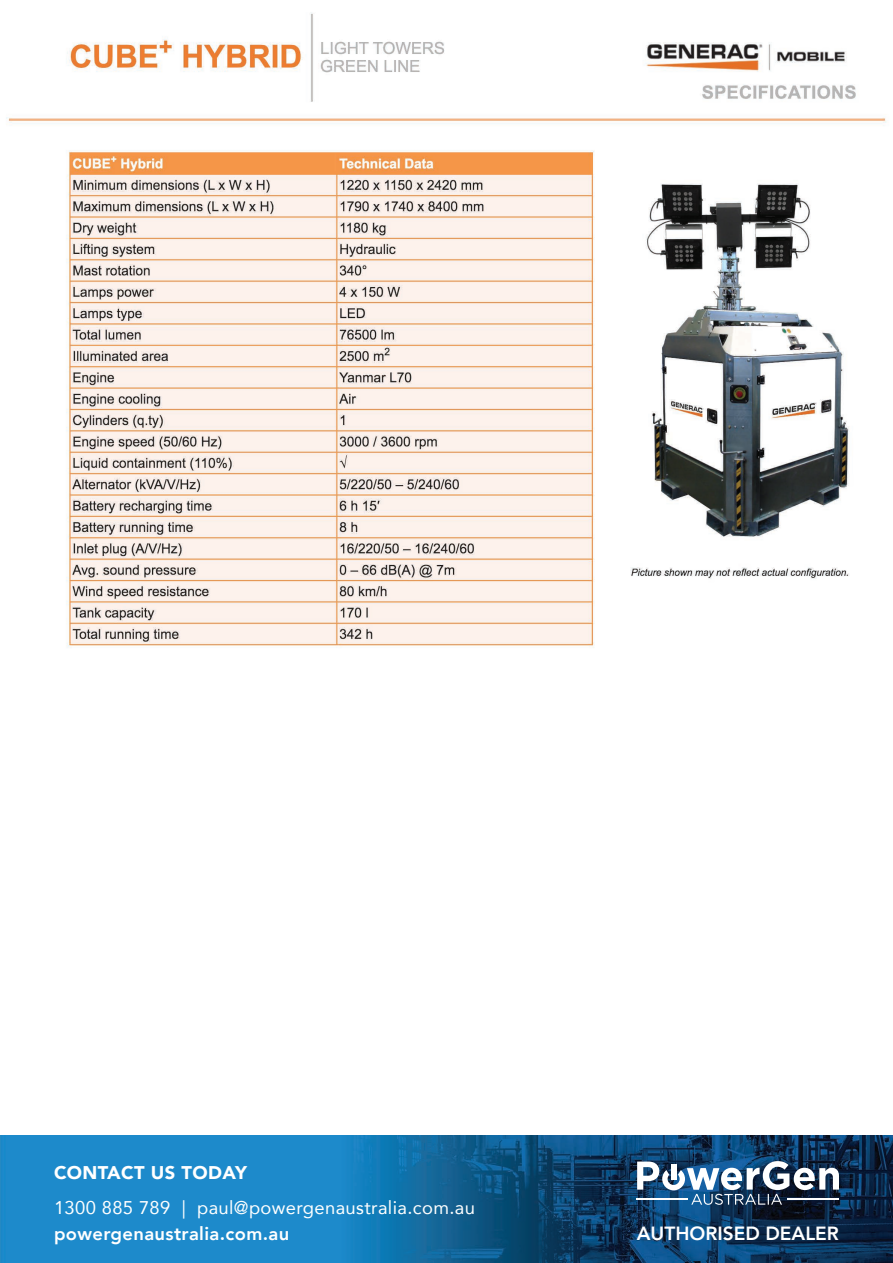
<style>
.page{position:relative;width:893px;height:1263px;background:#fff}
.page>*{position:absolute;margin:0;border:0;box-sizing:border-box;transform-origin:0 0}
.t1{font:800 19.05px "Avenir";color:#fff}
.t2{font:18.3px "Avenir";letter-spacing:.02em;color:#fff}
.t3{font:800 18.3px "Avenir";letter-spacing:.02em;color:#fff}
.t4{font:900 18.3px "Avenir";letter-spacing:.02em;color:#fff}
</style>
<div class="page">
<img style="left:0;top:1135px;width:893px;height:128px">
<svg style="left:637px;top:1161px;width:202px;height:44px"></svg>
<div style="left:671px;top:1164px;width:5px;height:16px;background:#fff"></div>
<img style="left:6px;top:12px;width:880px;height:636px">
<p class="t4" style="left:54px;top:1157px;width:194px">CONTACT US TODAY</p>
<p class="t2" style="left:54px;top:1193px;width:422px">1300 885 789 | paul@powergenaustralia.com.au</p>
<p class="t3" style="left:54px;top:1220px;width:237px">powergenaustralia.com.au</p>
<p class="t1" style="left:637px;top:1219px;width:204px">AUTHORISED DEALER</p>
</div>
